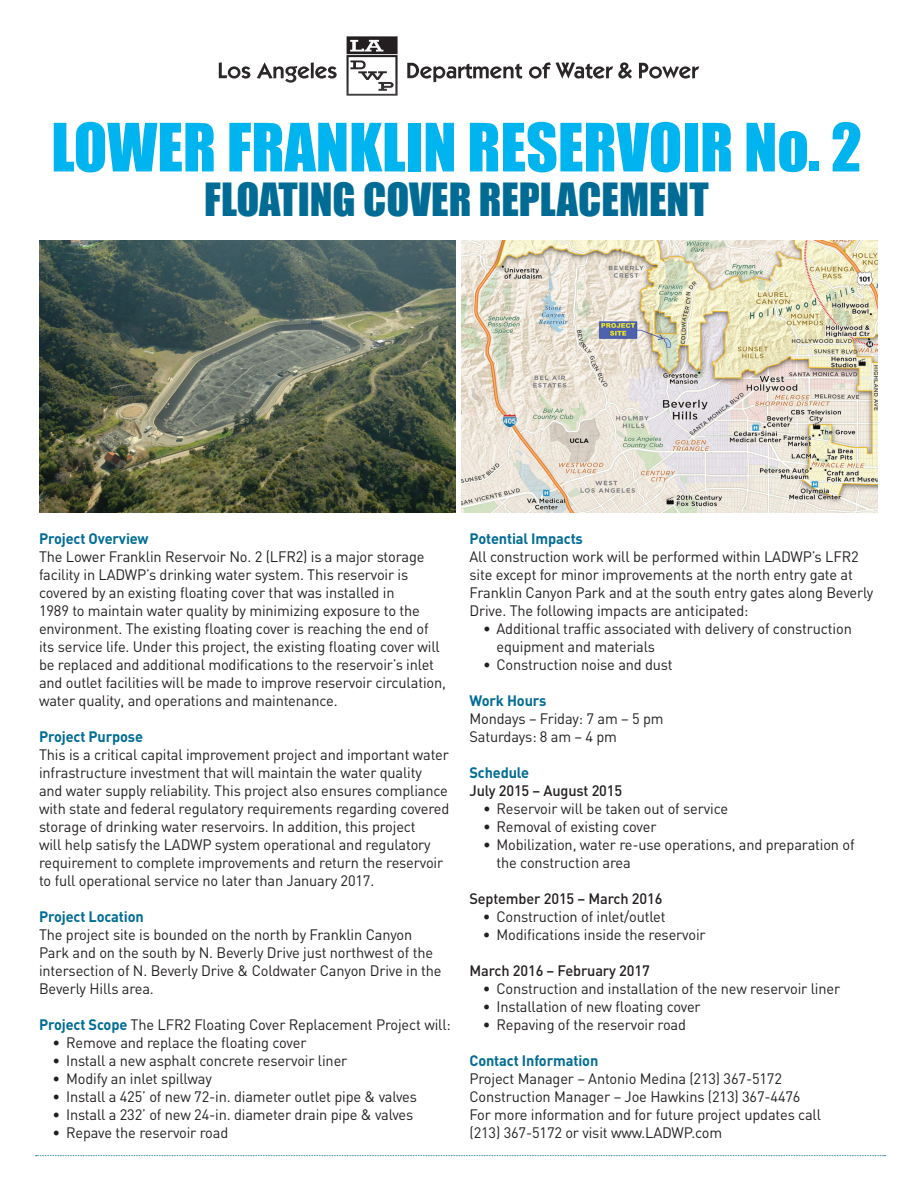
<style>
.page{position:relative;width:918px;height:1188px;background:#fff}
.page>*{position:absolute;margin:0;border:0;box-sizing:border-box;transform-origin:0 0}
.t1{font:61.5px "Impact";color:#00b4ef}
.t2{font:42px "Impact";color:#006c95}
.t3{font:15px/18px "DIN";letter-spacing:-.01em;color:#231f20}
.t4{font:700 15px "DIN";letter-spacing:-.01em;color:#006c95}
.t5{font:500 15px "DIN";letter-spacing:-.01em;color:#231f20}
.s1{font-weight:700;color:#006c95}
</style>
<div class="page">
<svg style="left:347px;top:36px;width:51px;height:9px"></svg>
<svg style="left:36px;top:1155px;width:850px;height:1px"></svg>
<img style="left:40px;top:241px;width:416px;height:271px">
<img style="left:461px;top:241px;width:417px;height:271px">
<h1 class="t1" style="left:51px;top:100px;width:812px">LOWER FRANKLIN RESERVOIR No. 2</h1>
<h2 class="t2" style="left:204px;top:167px;width:506px">FLOATING COVER REPLACEMENT</h2>
<p class="t4" style="left:39px;top:529px;width:111px">Project Overview</p>
<p class="t3" style="left:39px;top:548px;width:408px">The Lower Franklin Reservoir No. 2 (LFR2) is a major storage facility in LADWP’s drinking water system. This reservoir is covered by an existing floating cover that was installed in<br>1989 to maintain water quality by minimizing exposure to the environment. The existing floating cover is reaching the end of its service life. Under this project, the existing floating cover will be replaced and additional modifications to the reservoir’s inlet and outlet facilities will be made to improve reservoir circulation, water quality, and operations and maintenance.</p>
<p class="t4" style="left:39px;top:727px;width:106px">Project Purpose</p>
<p class="t3" style="left:39px;top:746px;width:412px">This is a critical capital improvement project and important water infrastructure investment that will maintain the water quality<br>and water supply reliability. This project also ensures compliance with state and federal regulatory requirements regarding covered storage of drinking water reservoirs. In addition, this project<br>will help satisfy the LADWP system operational and regulatory requirement to complete improvements and return the reservoir to full operational service no later than January 2017.</p>
<p class="t4" style="left:39px;top:907px;width:106px">Project Location</p>
<p class="t3" style="left:39px;top:926px;width:404px">The project site is bounded on the north by Franklin Canyon Park and on the south by N. Beverly Drive just northwest of the intersection of N. Beverly Drive &amp; Coldwater Canyon Drive in the Beverly Hills area.</p>
<p class="t3" style="left:39px;top:1016px;width:413px"><span class="s1">Project Scope</span> The LFR2 Floating Cover Replacement Project will:</p>
<p class="t3" style="left:53px;top:1034px;width:255px">• Remove and replace the floating cover</p>
<p class="t3" style="left:53px;top:1052px;width:296px">• Install a new asphalt concrete reservoir liner</p>
<p class="t3" style="left:53px;top:1070px;width:161px">• Modify an inlet spillway</p>
<p class="t3" style="left:53px;top:1088px;width:366px">• Install a 425’ of new 72-in. diameter outlet pipe &amp; valves</p>
<p class="t3" style="left:53px;top:1106px;width:362px">• Install a 232’ of new 24-in. diameter drain pipe &amp; valves</p>
<p class="t3" style="left:53px;top:1124px;width:177px">• Repave the reservoir road</p>
<p class="t4" style="left:469px;top:529px;width:115px">Potential Impacts</p>
<p class="t3" style="left:469px;top:548px;width:406px">All construction work will be performed within LADWP’s LFR2 site except for minor improvements at the north entry gate at Franklin Canyon Park and at the south entry gates along Beverly Drive. The following impacts are anticipated:</p>
<p class="t3" style="left:497px;top:620px;width:357px;text-indent:-14px">• Additional traffic associated with delivery of construction equipment and materials</p>
<p class="t3" style="left:483px;top:656px;width:191px">• Construction noise and dust</p>
<p class="t4" style="left:469px;top:691px;width:79px">Work Hours</p>
<p class="t3" style="left:469px;top:710px;width:196px">Mondays – Friday: 7 am – 5 pm<br>Saturdays: 8 am – 4 pm</p>
<p class="t4" style="left:469px;top:763px;width:61px">Schedule</p>
<p class="t5" style="left:469px;top:781px;width:154px">July 2015 – August 2015</p>
<p class="t3" style="left:483px;top:800px;width:247px">• Reservoir will be taken out of service</p>
<p class="t3" style="left:483px;top:818px;width:175px">• Removal of existing cover</p>
<p class="t3" style="left:496px;top:836px;width:360px;text-indent:-13px">• Mobilization, water re-use operations, and preparation of the construction area</p>
<p class="t5" style="left:469px;top:889px;width:194px">September 2015 – March 2016</p>
<p class="t3" style="left:483px;top:908px;width:184px">• Construction of inlet/outlet</p>
<p class="t3" style="left:483px;top:926px;width:224px">• Modifications inside the reservoir</p>
<p class="t5" style="left:469px;top:961px;width:182px">March 2016 – February 2017</p>
<p class="t3" style="left:483px;top:980px;width:359px">• Construction and installation of the new reservoir liner</p>
<p class="t3" style="left:483px;top:998px;width:219px">• Installation of new floating cover</p>
<p class="t3" style="left:483px;top:1016px;width:205px">• Repaving of the reservoir road</p>
<p class="t4" style="left:469px;top:1051px;width:130px">Contact Information</p>
<p class="t3" style="left:469px;top:1070px;width:353px">Project Manager – Antonio Medina (213) 367-5172<br>Construction Manager – Joe Hawkins (213) 367-4476<br>For more information and for future project updates call (213) 367-5172 or visit www.LADWP.com</p>
</div>
